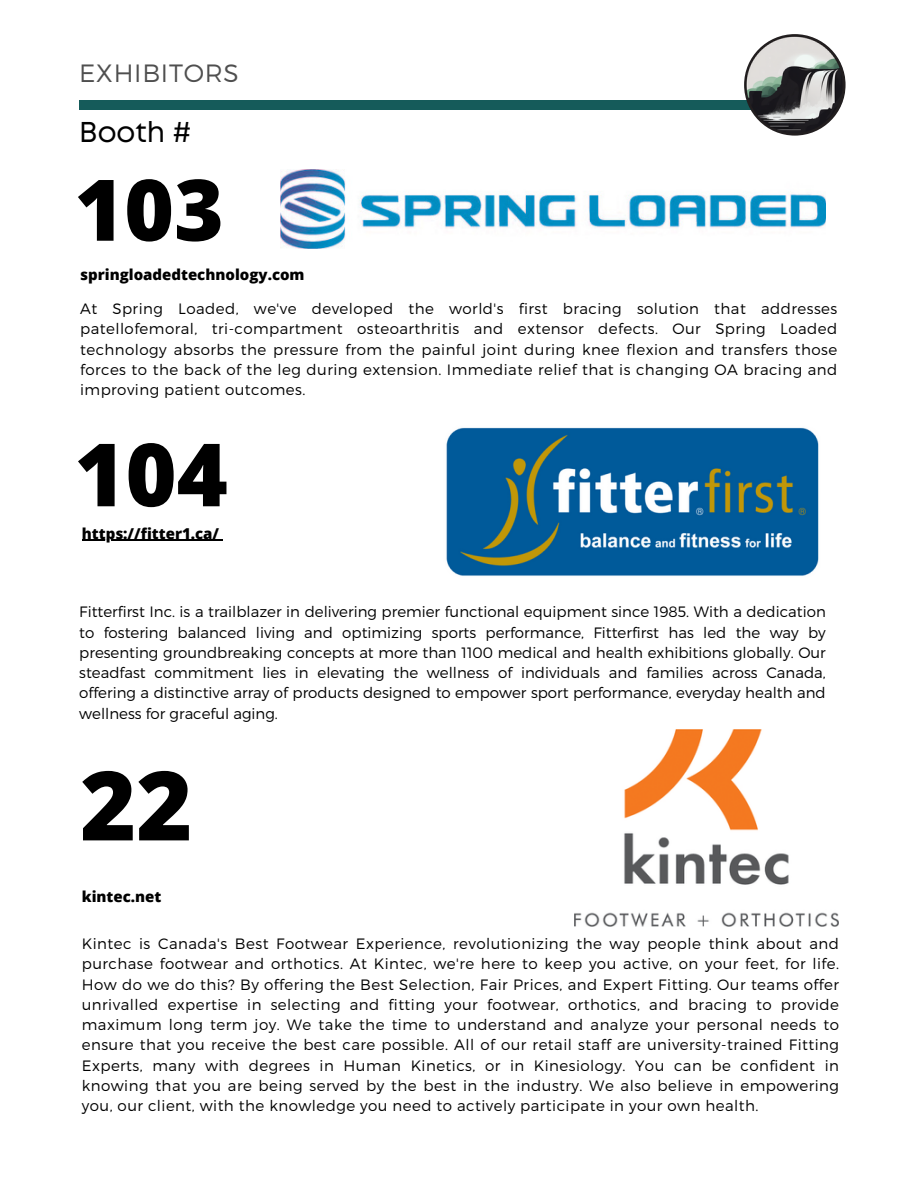
<style>
.page{position:relative;width:918px;height:1188px;background:#fff}
.page>*{position:absolute;margin:0;border:0;box-sizing:border-box;transform-origin:0 0}
.t1{font:800 96px "Open Sans";color:#000}
.t2{font:800 87.3px "Open Sans";color:#000}
.t3{font:800 85.05px "Open Sans";color:#000}
.t4{font:28.65px "Mont";color:#000}
.t5{font:300 25.05px "Montserrat";letter-spacing:.03em;color:#4f4f4f}
.t6{font:300 15px/20.2px "Montserrat";letter-spacing:.03em;color:#000;text-align:justify}
.t7{font:800 15px "Open Sans";color:#000}
</style>
<div class="page">
<div style="left:79px;top:100px;width:747px;height:9px;background:#155b5a"></div>
<img style="left:280px;top:169px;width:546px;height:79px">
<img style="left:446px;top:427px;width:373px;height:149px">
<img style="left:744px;top:34px;width:102px;height:102px;border-radius:50%">
<img style="left:575px;top:730px;width:263px;height:197px">
<hr style="left:82px;top:540px;width:137px;height:1px;background:#000">
<h4 class="t5" style="left:79px;top:57px;width:161px">EXHIBITORS</h4>
<p class="t4" style="left:79px;top:122px;width:113px">Booth #</p>
<h1 class="t3" style="left:74px;top:150px;width:151px">103</h1>
<p class="t7" style="left:80px;top:264px;width:226px">springloadedtechnology.com</p>
<h4 class="t6" style="left:80px;top:298px;width:759px">At Spring Loaded, we've developed the world's first bracing solution that addresses patellofemoral, tri-compartment osteoarthritis and extensor defects. Our Spring Loaded technology absorbs the pressure from the painful joint during knee flexion and transfers those forces to the back of the leg during extension. Immediate relief that is changing OA bracing and improving patient outcomes.</h4>
<p class="t2" style="left:74px;top:413px;width:155px">104</p>
<p class="t7" style="left:82px;top:523px;width:139px">https://fitter1.ca/</p>
<h2 class="t6" style="left:79px;top:601px;width:748px">Fitterfirst Inc. is a trailblazer in delivering premier functional equipment since 1985. With a dedication to fostering balanced living and optimizing sports performance, Fitterfirst has led the way by presenting groundbreaking concepts at more than 1100 medical and health exhibitions globally. Our steadfast commitment lies in elevating the wellness of individuals and families across Canada, offering a distinctive array of products designed to empower sport performance, everyday health and wellness for graceful aging.</h2>
<p class="t1" style="left:80px;top:738px;width:114px">22</p>
<h4 class="t7" style="left:82px;top:886px;width:81px">kintec.net</h4>
<p class="t6" style="left:82px;top:933px;width:759px">Kintec is Canada's Best Footwear Experience, revolutionizing the way people think about and purchase footwear and orthotics. At Kintec, we're here to keep you active, on your feet, for life.<br>How do we do this? By offering the Best Selection, Fair Prices, and Expert Fitting. Our teams offer unrivalled expertise in selecting and fitting your footwear, orthotics, and bracing to provide maximum long term joy. We take the time to understand and analyze your personal needs to ensure that you receive the best care possible. All of our retail staff are university-trained Fitting Experts, many with degrees in Human Kinetics, or in Kinesiology. You can be confident in knowing that you are being served by the best in the industry. We also believe in empowering you, our client, with the knowledge you need to actively participate in your own health.</p>
</div>
